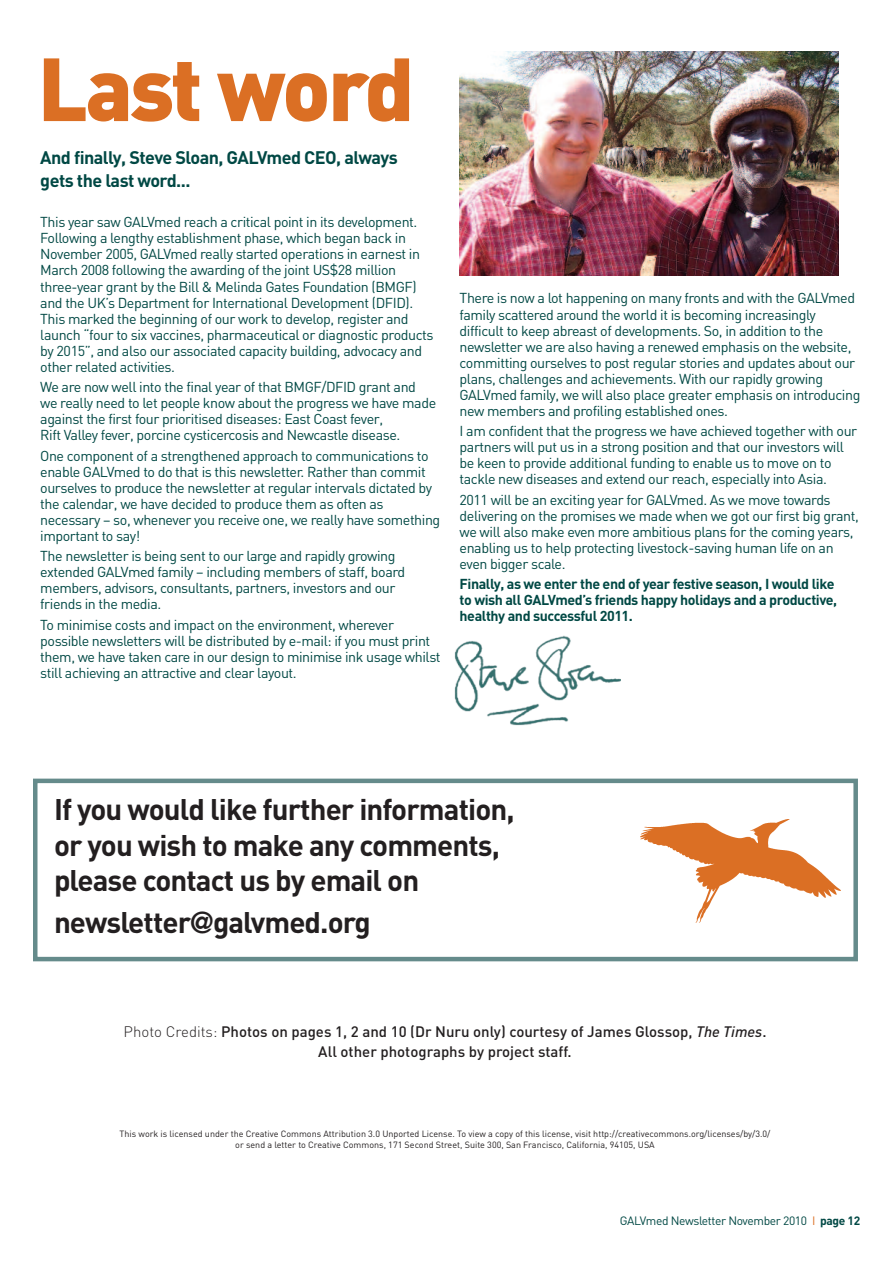
<style>
.page{position:relative;width:893px;height:1263px;background:#fff}
.page>*{position:absolute;margin:0;border:0;box-sizing:border-box;transform-origin:0 0}
.t1{font:900 88.05px "DIN";letter-spacing:-.035em;color:#db6f24}
.t2{font:700 29.55px/35.4px "DIN";letter-spacing:-.03em;color:#231f20}
.t3{font:700 18px/22.5px "DIN";letter-spacing:-.03em;color:#004844}
.t4{font:500 15px/20.2px "DIN";color:#231f20;text-align:center}
.t5{font:14.25px/16px "DIN";letter-spacing:-.03em;color:#004844}
.t6{font:700 14.25px/16px "DIN";letter-spacing:-.03em;color:#004844}
.t7{font:12px "DIN";letter-spacing:-.03em;color:#004844}
.t8{font:9px/10.8px "DIN";color:#231f20;text-align:center}
.s1{font-family:"Helvetica Neue"}
.s2{font-weight:300}
.s3{font-style:italic}
.s4{color:#db6f24}
.s5{font-weight:700}
</style>
<div class="page">
<img style="left:460px;top:51px;width:379px;height:225px">
<div style="left:33px;top:779px;width:825px;height:182px;border:4px solid #658b8b"></div>
<img style="left:640px;top:820px;width:200px;height:102px">
<img style="left:454px;top:635px;width:167px;height:91px">
<h1 class="t1" style="left:38px;top:37px;width:378px">Last word</h1>
<p class="t3" style="left:40px;top:146px;width:359px">And finally, Steve Sloan, GALVmed CEO, always gets the last word...</p>
<p class="t5" style="left:40px;top:214px;width:395px">This year saw GALVmed reach a critical point in its development.<br>Following a lengthy establishment phase, which began back in November 2005, GALVmed really started operations in earnest in March 2008 following the awarding of the joint US$28 million three-year grant by the Bill &amp; Melinda Gates Foundation (BMGF) and the UK’s Department for International Development (DFID).<br>This marked the beginning of our work to develop, register and launch “four to six vaccines, pharmaceutical or diagnostic products by 2015”, and also our associated capacity building, advocacy and other related activities.</p>
<p class="t5" style="left:40px;top:378px;width:397px">We are now well into the final year of that BMGF/DFID grant and we really need to let people know about the progress we have made against the first four prioritised diseases: East Coast fever,<br>Rift Valley fever, porcine cysticercosis and Newcastle disease.</p>
<p class="t5" style="left:40px;top:447px;width:402px">One component of a strengthened approach to communications to enable GALVmed to do that is this newsletter. Rather than commit ourselves to produce the newsletter at regular intervals dictated by the calendar, we have decided to produce them as often as necessary – so, whenever you receive one, we really have something important to say!</p>
<p class="t5" style="left:40px;top:547px;width:366px">The newsletter is being sent to our large and rapidly growing extended GALVmed family – including members of staff, board members, advisors, consultants, partners, investors and our friends in the media.</p>
<p class="t5" style="left:40px;top:616px;width:402px">To minimise costs and impact on the environment, wherever possible newsletters will be distributed by e-mail: if you must print them, we have taken care in our design to minimise ink usage whilst still achieving an attractive and clear layout.</p>
<p class="t5" style="left:460px;top:290px;width:402px">There is now a lot happening on many fronts and with the GALVmed family scattered around the world it is becoming increasingly difficult to keep abreast of developments. So, in addition to the newsletter we are also having a renewed emphasis on the website, committing ourselves to post regular stories and updates about our plans, challenges and achievements. With our rapidly growing GALVmed family, we will also place greater emphasis on introducing new members and profiling established ones.</p>
<p class="t5" style="left:460px;top:423px;width:399px">I am confident that the progress we have achieved together with our partners will put us in a strong position and that our investors will be keen to provide additional funding to enable us to move on to tackle new diseases and extend our reach, especially into Asia.</p>
<p class="t5" style="left:460px;top:491px;width:401px">2011 will be an exciting year for GALVmed. As we move towards delivering on the promises we made when we got our first big grant, we will also make even more ambitious plans for the coming years, enabling us to help protecting livestock-saving human life on an even bigger scale.</p>
<p class="t6" style="left:460px;top:575px;width:379px">Finally, as we enter the end of year festive season, I would like to wish all GALVmed’s friends happy holidays and a productive, healthy and successful 2011.</p>
<h2 class="t2" style="left:54px;top:791px;width:462px">If you would like further information, or you wish to make any comments, please contact us by email on</h2>
<h2 class="t2" style="left:54px;top:903px;width:318px">newsletter<span class="s1">@</span>galvmed.org</h2>
<p class="t4" style="left:124px;top:1021px;width:644px"><span class="s2">Photo Credits:</span> Photos on pages 1, 2 and 10 (Dr Nuru only) courtesy of James Glossop, <span class="s3">The Times</span>.<br>All other photographs by project staff.</p>
<p class="t8" style="left:120px;top:1128px;width:652px">This work is licensed under the Creative Commons Attribution 3.0 Unported License. To view a copy of this license, visit http://creativecommons.org/licenses/by/3.0/ or send a letter to Creative Commons, 171 Second Street, Suite 300, San Francisco, California, 94105, USA</p>
<p class="t7" style="left:620px;top:1214px;width:242px">GALVmed Newsletter November 2010 <span class="s4">I</span> <span class="s5">page 12</span></p>
</div>
